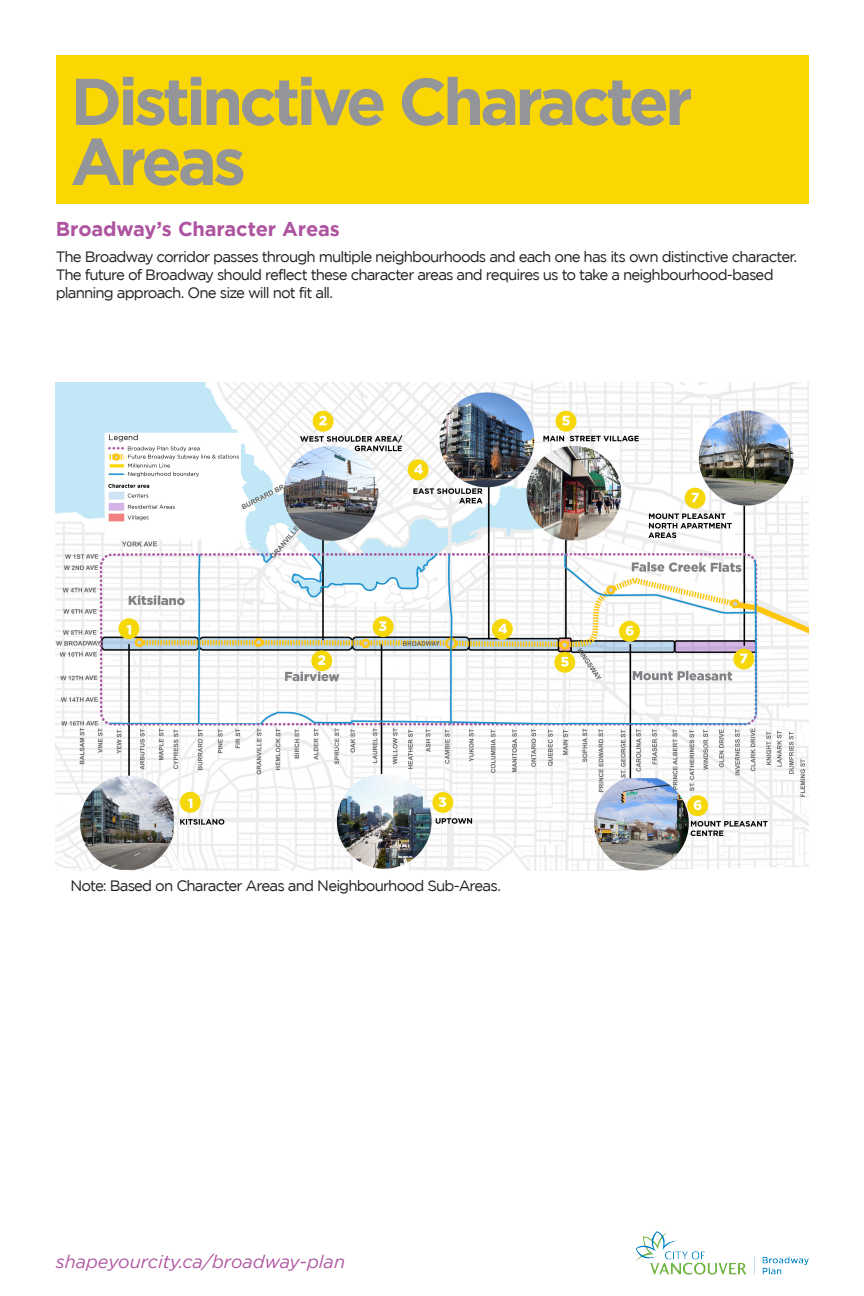
<style>
.page{position:relative;width:864px;height:1296px;background:#fff}
.page>*{position:absolute;margin:0;border:0;box-sizing:border-box;transform-origin:0 0}
.Board_title{font:700 66px/60px "Gotham";letter-spacing:-.06em;color:#939598}
._2-2_Topics{font:700 20px "Gotham";letter-spacing:-.01em;color:#ae54a0}
.t1{font:italic 18px "Gotham";color:#ae54a0}
._3-2_Body_-_standard{font:15px/18px "Gotham";letter-spacing:-.06em;color:#231f20}
</style>
<div class="page">
<img style="left:635px;top:1232px;width:173px;height:43px">
<div style="left:56px;top:56px;width:752px;height:148px;background:#fad603"></div>
<img style="left:56px;top:383px;width:752px;height:487px">
<p class="Board_title" style="left:71px;top:70px;width:624px">Distinctive Character<br>Areas</p>
<p class="_2-2_Topics" style="left:56px;top:218px;width:286px">Broadway’s Character Areas</p>
<p class="_3-2_Body_-_standard" style="left:56px;top:247px;width:743px">The Broadway corridor passes through multiple neighbourhoods and each one has its own distinctive character.<br>The future of Broadway should reflect these character areas and requires us to take a neighbourhood-based planning approach. One size will not fit all.</p>
<p class="_3-2_Body_-_standard" style="left:71px;top:876px;width:432px">Note: Based on Character Areas and Neighbourhood Sub-Areas.</p>
<p class="t1" style="left:56px;top:1252px;width:291px">shapeyourcity.ca/broadway-plan</p>
</div>
